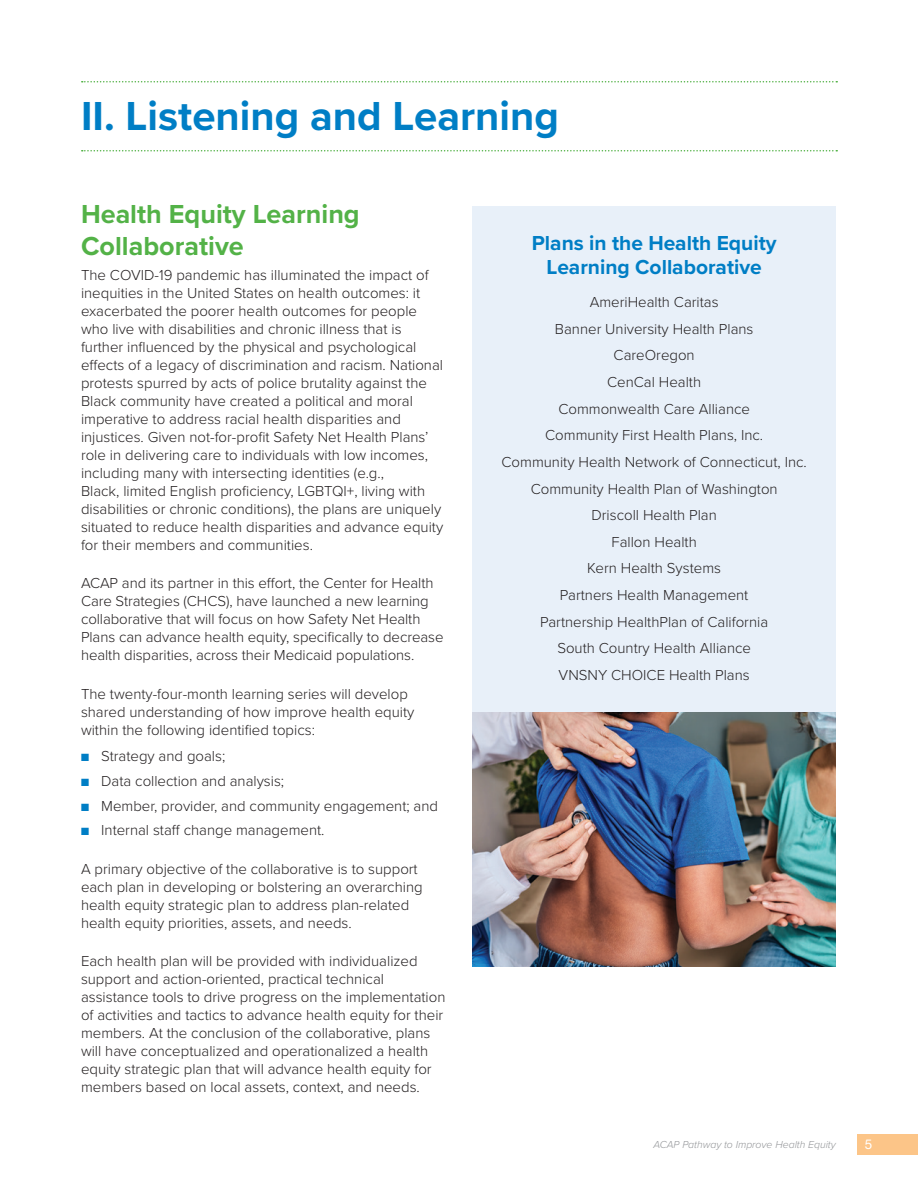
<style>
.page{position:relative;width:918px;height:1188px;background:#fff}
.page>*{position:absolute;margin:0;border:0;box-sizing:border-box;transform-origin:0 0}
.Section_Header{font:700 42px "Proxima Nova";color:#007ec5}
.Subhead_1{font:700 27px/32.4px "Proxima Nova";color:#53b247}
.Sidebar_Title{font:700 21px/24px "Proxima Nova";color:#007ec5;text-align:center}
.Body{font:300 15px/18px "Proxima Nova";color:#231f20}
.Box_Body_Text{font:300 15px "Proxima Nova";color:#231f20}
.Body_AFTER_Bullets{font:300 15px/18px "Proxima Nova";color:#231f20}
.Body_Before_Bullets{font:300 15px/18px "Proxima Nova";color:#231f20}
.t1{font:13.5px "Helvetica Neue LT Std";color:#fff}
.t2{font:italic 300 10.5px "Proxima Nova";color:#939598}
.s1{color:#007ec5}
</style>
<div class="page">
<div style="left:857px;top:1134px;width:61px;height:20px;background:#fcc588"></div>
<svg style="left:82px;top:81px;width:755px;height:1px"></svg>
<svg style="left:82px;top:150px;width:755px;height:2px"></svg>
<div style="left:472px;top:206px;width:364px;height:524px;background:#e8f0f9"></div>
<img style="left:472px;top:712px;width:364px;height:255px">
<p class="Section_Header" style="left:81px;top:84px;width:480px">II. Listening and Learning</p>
<p class="Subhead_1" style="left:81px;top:197px;width:280px">Health Equity Learning<br>Collaborative</p>
<p class="Body" style="left:81px;top:265px;width:364px">The COVID-19 pandemic has illuminated the impact of inequities in the United States on health outcomes: it exacerbated the poorer health outcomes for people who live with disabilities and chronic illness that is further influenced by the physical and psychological effects of a legacy of discrimination and racism. National protests spurred by acts of police brutality against the Black community have created a political and moral imperative to address racial health disparities and injustices. Given not-for-profit Safety Net Health Plans’ role in delivering care to individuals with low incomes, including many with intersecting identities (e.g.,<br>Black, limited English proficiency, LGBTQI+, living with disabilities or chronic conditions), the plans are uniquely situated to reduce health disparities and advance equity for their members and communities.</p>
<p class="Body" style="left:81px;top:573px;width:364px">ACAP and its partner in this effort, the Center for Health Care Strategies (CHCS), have launched a new learning collaborative that will focus on how Safety Net Health Plans can advance health equity, specifically to decrease health disparities, across their Medicaid populations.</p>
<p class="Body_Before_Bullets" style="left:81px;top:684px;width:335px">The twenty-four-month learning series will develop shared understanding of how improve health equity within the following identified topics:</p>
<p class="Body" style="left:81px;top:746px;width:146px"><span class="s1">■</span> Strategy and goals;</p>
<p class="Body" style="left:81px;top:771px;width:205px"><span class="s1">■</span> Data collection and analysis;</p>
<p class="Body" style="left:81px;top:796px;width:359px"><span class="s1">■</span> Member, provider, and community engagement; and</p>
<p class="Body" style="left:81px;top:821px;width:245px"><span class="s1">■</span> Internal staff change management.</p>
<p class="Body_AFTER_Bullets" style="left:81px;top:859px;width:343px">A primary objective of the collaborative is to support each plan in developing or bolstering an overarching health equity strategic plan to address plan-related health equity priorities, assets, and needs.</p>
<p class="Body" style="left:81px;top:951px;width:366px">Each health plan will be provided with individualized support and action-oriented, practical technical assistance tools to drive progress on the implementation of activities and tactics to advance health equity for their members. At the conclusion of the collaborative, plans will have conceptualized and operationalized a health equity strategic plan that will advance health equity for members based on local assets, context, and needs.</p>
<p class="Sidebar_Title" style="left:532px;top:230px;width:246px">Plans in the Health Equity<br>Learning Collaborative</p>
<p class="Box_Body_Text" style="left:590px;top:291px;width:130px">AmeriHealth Caritas</p>
<p class="Box_Body_Text" style="left:555px;top:318px;width:200px">Banner University Health Plans</p>
<p class="Box_Body_Text" style="left:614px;top:344px;width:83px">CareOregon</p>
<p class="Box_Body_Text" style="left:607px;top:371px;width:95px">CenCal Health</p>
<p class="Box_Body_Text" style="left:558px;top:397px;width:193px">Commonwealth Care Alliance</p>
<p class="Box_Body_Text" style="left:545px;top:424px;width:220px">Community First Health Plans, Inc.</p>
<p class="Box_Body_Text" style="left:502px;top:451px;width:307px">Community Health Network of Connecticut, Inc.</p>
<p class="Box_Body_Text" style="left:531px;top:477px;width:248px">Community Health Plan of Washington</p>
<p class="Box_Body_Text" style="left:592px;top:504px;width:127px">Driscoll Health Plan</p>
<p class="Box_Body_Text" style="left:612px;top:531px;width:87px">Fallon Health</p>
<p class="Box_Body_Text" style="left:587px;top:557px;width:135px">Kern Health Systems</p>
<p class="Box_Body_Text" style="left:560px;top:584px;width:190px">Partners Health Management</p>
<p class="Box_Body_Text" style="left:540px;top:611px;width:229px">Partnership HealthPlan of California</p>
<p class="Box_Body_Text" style="left:557px;top:637px;width:195px">South Country Health Alliance</p>
<p class="Box_Body_Text" style="left:559px;top:664px;width:193px">VNSNY CHOICE Health Plans</p>
<p class="t2" style="left:654px;top:1136px;width:184px">ACAP Pathway to Improve Health Equity</p>
<p class="t1" style="left:865px;top:1136px;width:9px">5</p>
</div>
